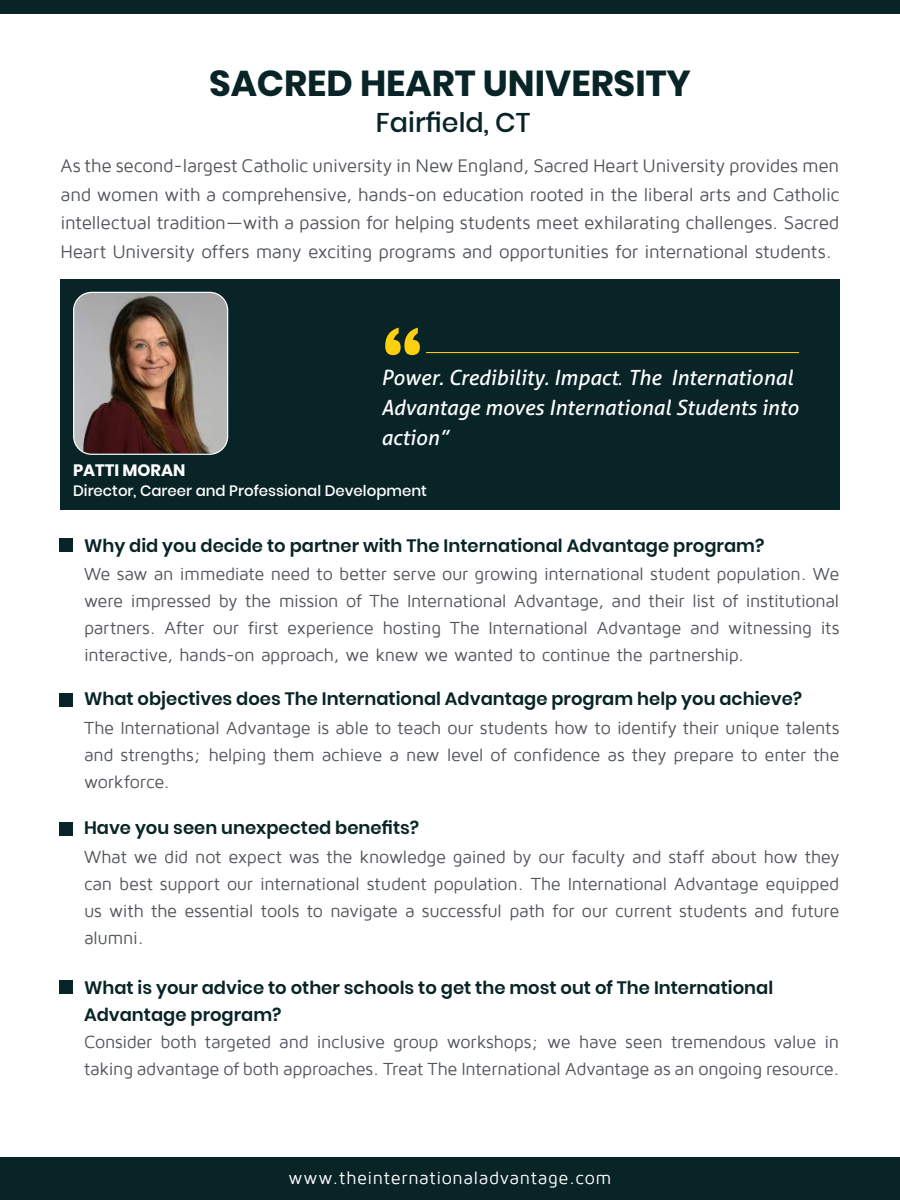
<style>
.page{position:relative;width:900px;height:1200px;background:#fff}
.page>*{position:absolute;margin:0;border:0;box-sizing:border-box;transform-origin:0 0}
.t1{font:700 90px "Britannic";color:#fdd00f}
.t2{font:700 36px "Poppins";color:#092427}
.t3{font:500 27px "Poppins";color:#092427}
.t4{font:italic 21px/30px "Aller";color:#fff}
.t5{font:18.75px/28.5px "Maven Pro";letter-spacing:-.01em;color:#52555b;text-align:justify}
.t6{font:18px/27px "Maven Pro";letter-spacing:-.015em;color:#52555b;text-align:justify}
.t7{font:600 18px/27px "Poppins";color:#092427}
.t8{font:18px "Maven Pro";letter-spacing:.035em;color:#fff}
.t9{font:700 16.5px "Poppins";color:#fff}
.t10{font:500 15px "Poppins";color:#fff}
.s1{font-family:"Minion Pro"}
</style>
<div class="page">
<div style="left:0;top:1157px;width:900px;height:43px;background:#092427"></div>
<div style="left:0;top:0;width:900px;height:14px;background:#092427"></div>
<div style="left:60px;top:539px;width:13px;height:13px;background:#092427"></div>
<div style="left:60px;top:693px;width:13px;height:13px;background:#092427"></div>
<div style="left:60px;top:822px;width:13px;height:13px;background:#092427"></div>
<div style="left:60px;top:981px;width:13px;height:13px;background:#092427"></div>
<div style="left:61px;top:280px;width:779px;height:230px;background:#092427"></div>
<img style="left:74px;top:292px;width:154px;height:162px">
<div style="left:73px;top:292px;width:155px;height:163px;border:1px solid #fff;border-radius:18px"></div>
<hr style="left:426px;top:352px;width:373px;height:1px;background:#fdd00f">
<h2 class="t2" style="left:209px;top:62px;width:484px">SACRED HEART UNIVERSITY</h2>
<h3 class="t3" style="left:376px;top:107px;width:156px">Fairfield, CT</h3>
<p class="t5" style="left:61px;top:152px;width:780px">As the second-largest Catholic university in New England, Sacred Heart University provides men and women with a comprehensive, hands-on education rooted in the liberal arts and Catholic intellectual tradition—with a passion for helping students meet exhilarating challenges. Sacred Heart University offers many exciting programs and opportunities for international students.</p>
<h1 class="t1" style="left:381px;top:308px;width:45px">“</h1>
<p class="t4" style="left:381px;top:363px;width:419px">Power. Credibility. Impact<span class="s1">.</span> The International<br>Advantage moves International Students into action”</p>
<p class="t9" style="left:73px;top:461px;width:114px">PATTI MORAN</p>
<p class="t10" style="left:73px;top:482px;width:355px">Director, Career and Professional Development</p>
<p class="t7" style="left:84px;top:532px;width:682px">Why did you decide to partner with The International Advantage program?</p>
<p class="t6" style="left:84px;top:561px;width:757px">We saw an immediate need to better serve our growing international student population. We were impressed by the mission of The International Advantage, and their list of institutional partners. After our first experience hosting The International Advantage and witnessing its interactive, hands-on approach, we knew we wanted to continue the partnership.</p>
<p class="t7" style="left:84px;top:686px;width:720px">What objectives does The International Advantage program help you achieve?</p>
<p class="t6" style="left:84px;top:714px;width:757px">The International Advantage is able to teach our students how to identify their unique talents and strengths; helping them achieve a new level of confidence as they prepare to enter the workforce.</p>
<p class="t7" style="left:84px;top:815px;width:337px">Have you seen unexpected benefits?</p>
<p class="t6" style="left:84px;top:843px;width:757px">What we did not expect was the knowledge gained by our faculty and staff about how they can best support our international student population. The International Advantage equipped us with the essential tools to navigate a successful path for our current students and future alumni.</p>
<p class="t7" style="left:84px;top:974px;width:691px">What is your advice to other schools to get the most out of The International<br>Advantage program?</p>
<p class="t6" style="left:84px;top:1028px;width:757px">Consider both targeted and inclusive group workshops; we have seen tremendous value in taking advantage of both approaches. Treat The International Advantage as an ongoing resource.</p>
<p class="t8" style="left:288px;top:1168px;width:325px">www.theinternationaladvantage.com</p>
</div>
